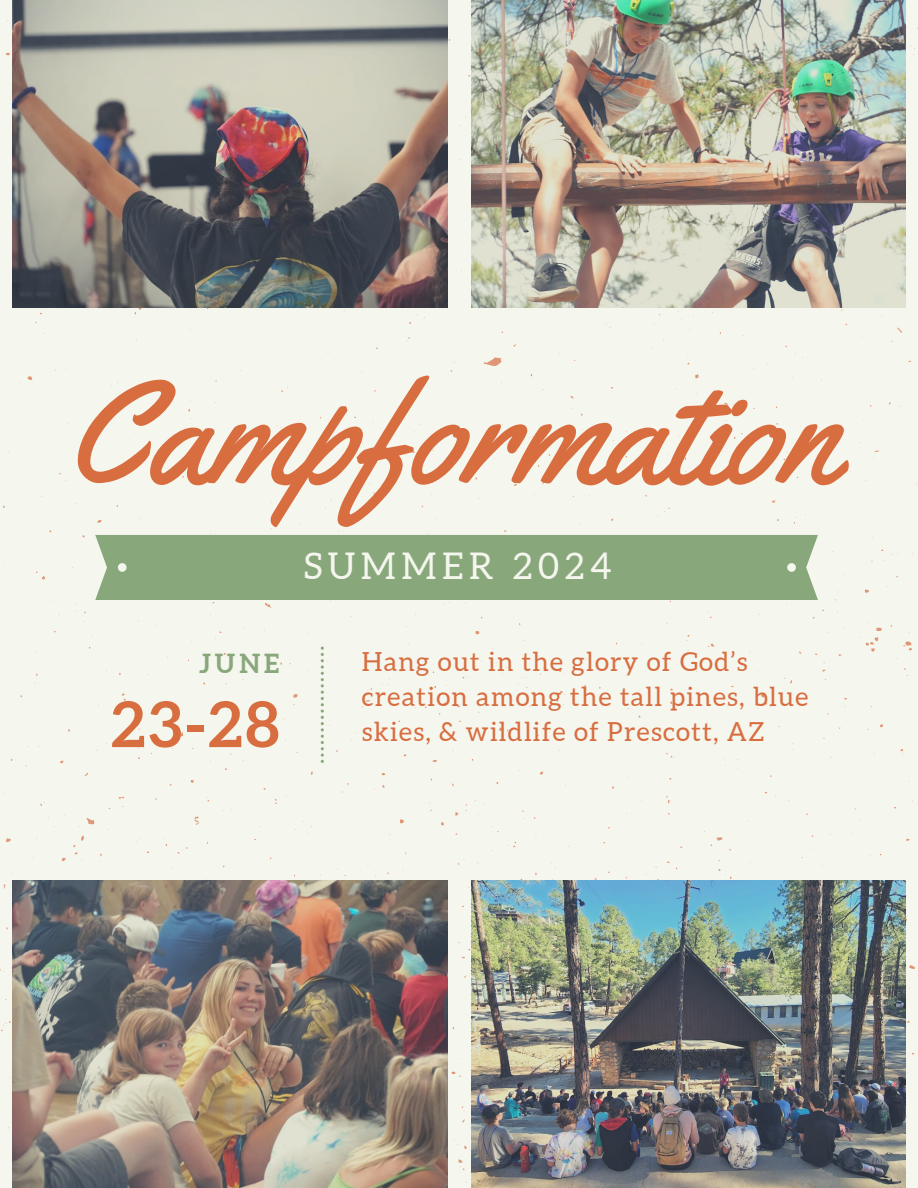
<style>
.page{position:relative;width:918px;height:1188px;background:#f5f6ed}
.page>*{position:absolute;margin:0;border:0;box-sizing:border-box;transform-origin:0 0}
.t1{font:147.3px "Yellowtail";color:#d86d40}
.t2{font:700 63.15px "Aleo";color:#d86d40}
.t3{font:36.75px "Aleo";letter-spacing:.15em;color:#f5f6ed}
.t4{font:26.25px/35.2px "Aleo";letter-spacing:.05em;color:#d86d40}
.t5{font:700 26.25px "Aleo";color:#88a87c}
</style>
<div class="page">
<img style="left:12px;top:0;width:436px;height:307px">
<img style="left:471px;top:0;width:434px;height:307px">
<div style="left:95px;top:535px;width:723px;height:65px;background:#88a87c"></div>
<div style="left:787px;top:563px;width:9px;height:9px;background:#f5f6ed;border-radius:50%"></div>
<div style="left:118px;top:563px;width:9px;height:9px;background:#f5f6ed;border-radius:50%"></div>
<svg style="left:321px;top:647px;width:3px;height:116px"></svg>
<img style="left:12px;top:880px;width:436px;height:307px">
<img style="left:471px;top:880px;width:434px;height:307px">
<p class="t1" style="left:66px;top:340px;width:773px">Campformation</p>
<p class="t3" style="left:304px;top:546px;width:309px">SUMMER 2024</p>
<p class="t5" style="left:199px;top:648px;width:82px">JUNE</p>
<p class="t4" style="left:362px;top:644px;width:448px">Hang out in the glory of God’s creation among the tall pines, blue skies, &amp; wildlife of Prescott, AZ</p>
<p class="t2" style="left:111px;top:688px;width:170px">23-28</p>
</div>
